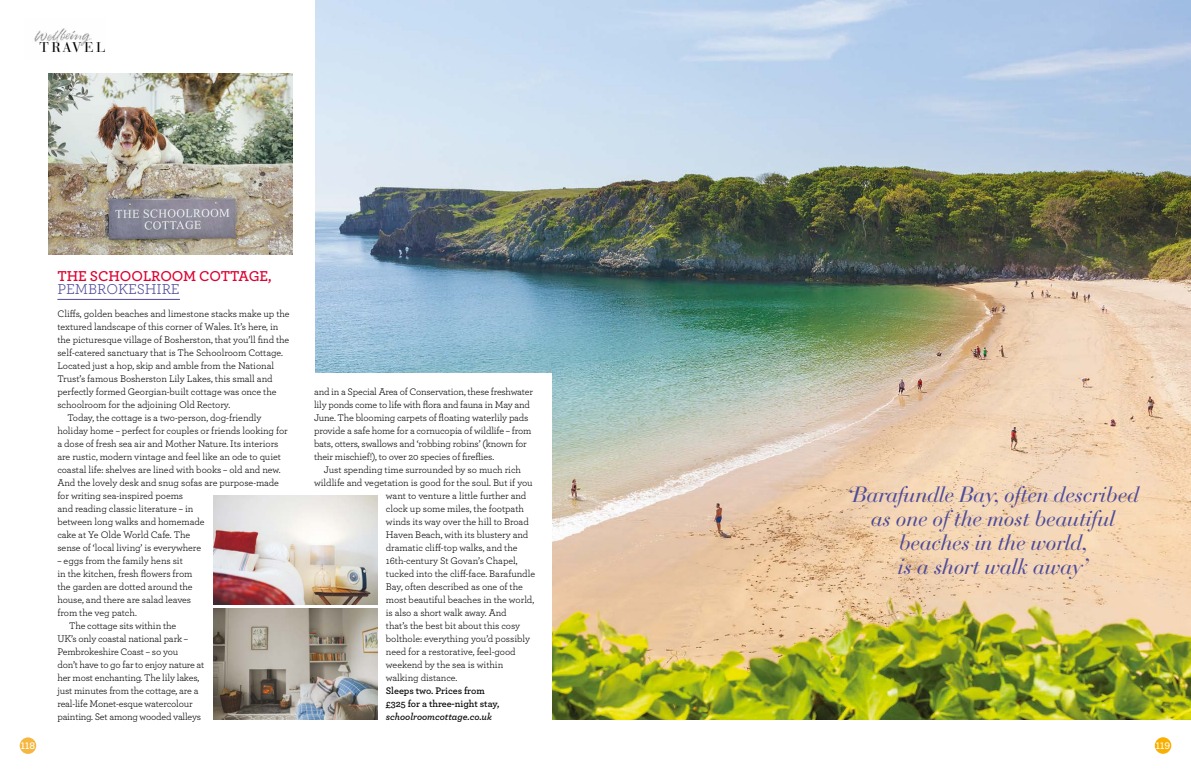
<style>
.page{position:relative;width:1191px;height:774px;background:#fff}
.page>*{position:absolute;margin:0;border:0;box-sizing:border-box;transform-origin:0 0}
.t1{font:italic 21.8px/24px "Bauer Bodoni Std";letter-spacing:-.015em;color:#4e4a9a;text-align:center}
.t2{font:600 15px "Archer";letter-spacing:-.005em;color:#dd0031}
.t3{font:15px "Archer";letter-spacing:-.005em;color:#4e4a9a}
.t4{font:14px "Bauer Bodoni Std";letter-spacing:.165em;color:#000}
.t5{font:10px/13px "Archer";letter-spacing:-.015em;color:#000}
.t6{font:600 10px/13px "Archer";letter-spacing:-.005em;color:#000}
.t7{font:italic 600 10px "Archer";letter-spacing:-.005em;color:#000}
.t8{font:600 10px "Archer";letter-spacing:-.005em;color:#fff}
</style>
<div class="page">
<img style="left:48px;top:74px;width:245px;height:181px">
<img style="left:315px;top:0;width:876px;height:720px">
<div style="left:308px;top:373px;width:243px;height:390px;background:#fff"></div>
<div style="left:1154px;top:737px;width:17px;height:17px;background:#f9b000;border-radius:50%"></div>
<div style="left:20px;top:737px;width:16px;height:17px;background:#f6b740;border-radius:50%"></div>
<img style="left:34px;top:28px;width:58px;height:18px">
<hr style="left:57px;top:299px;width:123px;height:1px;background:#4e4a9a">
<img style="left:213px;top:609px;width:164px;height:110px">
<img style="left:213px;top:495px;width:164px;height:109px">
<h3 class="t4" style="left:40px;top:39px;width:67px">TRAVEL</h3>
<h2 class="t2" style="left:57px;top:264px;width:216px">THE SCHOOLROOM COTTAGE,</h2>
<h2 class="t3" style="left:57px;top:278px;width:124px">PEMBROKESHIRE</h2>
<p class="t5" style="left:57px;top:306px;width:234px">Cliffs, golden beaches and limestone stacks make up the</p>
<p class="t5" style="left:57px;top:319px;width:222px">textured landscape of this corner of Wales. It’s here, in</p>
<p class="t5" style="left:57px;top:332px;width:233px">the picturesque village of Bosherston, that you’ll find the</p>
<p class="t5" style="left:57px;top:345px;width:227px">self-catered sanctuary that is The Schoolroom Cottage.</p>
<p class="t5" style="left:57px;top:358px;width:218px">Located just a hop, skip and amble from the National</p>
<p class="t5" style="left:57px;top:371px;width:217px">Trust’s famous Bosherston Lily Lakes, this small and</p>
<p class="t5" style="left:57px;top:384px;width:220px">perfectly formed Georgian-built cottage was once the</p>
<p class="t5" style="left:57px;top:397px;width:174px">schoolroom for the adjoining Old Rectory.</p>
<p class="t5" style="left:67px;top:410px;width:196px">Today, the cottage is a two-person, dog-friendly</p>
<p class="t5" style="left:57px;top:423px;width:232px">holiday home – perfect for couples or friends looking for</p>
<p class="t5" style="left:57px;top:436px;width:222px">a dose of fresh sea air and Mother Nature. Its interiors</p>
<p class="t5" style="left:57px;top:449px;width:225px">are rustic, modern vintage and feel like an ode to quiet</p>
<p class="t5" style="left:57px;top:462px;width:225px">coastal life: shelves are lined with books – old and new.</p>
<p class="t5" style="left:57px;top:475px;width:223px">And the lovely desk and snug sofas are purpose-made</p>
<p class="t5" style="left:57px;top:488px;width:127px">for writing sea-inspired poems</p>
<p class="t5" style="left:57px;top:501px;width:138px">and reading classic literature – in</p>
<p class="t5" style="left:57px;top:514px;width:149px">between long walks and homemade</p>
<p class="t5" style="left:57px;top:527px;width:134px">cake at Ye Olde World Cafe. The</p>
<p class="t5" style="left:57px;top:540px;width:145px">sense of ‘local living’ is everywhere</p>
<p class="t5" style="left:57px;top:553px;width:127px">– eggs from the family hens sit</p>
<p class="t5" style="left:57px;top:566px;width:137px">in the kitchen, fresh flowers from</p>
<p class="t5" style="left:57px;top:579px;width:137px">the garden are dotted around the</p>
<p class="t5" style="left:57px;top:592px;width:135px">house, and there are salad leaves</p>
<p class="t5" style="left:57px;top:605px;width:81px">from the veg patch.</p>
<p class="t5" style="left:69px;top:618px;width:108px">The cottage sits within the</p>
<p class="t5" style="left:57px;top:631px;width:132px">UK’s only coastal national park –</p>
<p class="t5" style="left:57px;top:644px;width:122px">Pembrokeshire Coast – so you</p>
<p class="t5" style="left:57px;top:657px;width:149px">don’t have to go far to enjoy nature at</p>
<p class="t5" style="left:57px;top:670px;width:143px">her most enchanting. The lily lakes,</p>
<p class="t5" style="left:57px;top:683px;width:143px">just minutes from the cottage, are a</p>
<p class="t5" style="left:57px;top:696px;width:137px">real-life Monet-esque watercolour</p>
<p class="t5" style="left:57px;top:709px;width:145px">painting. Set among wooded valleys</p>
<p class="t5" style="left:314px;top:384px;width:220px">and in a Special Area of Conservation, these freshwater lily ponds come to life with flora and fauna in May and June. The blooming carpets of floating waterlily pads provide a safe home for a cornucopia of wildlife – from bats, otters, swallows and ‘robbing robins’ (known for their mischief!), to over 20 species of fireflies.</p>
<p class="t5" style="left:324px;top:462px;width:199px">Just spending time surrounded by so much rich</p>
<p class="t5" style="left:314px;top:475px;width:220px">wildlife and vegetation is good for the soul. But if you</p>
<p class="t5" style="left:386px;top:488px;width:142px">want to venture a little further and</p>
<p class="t5" style="left:386px;top:501px;width:140px">clock up some miles, the footpath</p>
<p class="t5" style="left:386px;top:514px;width:144px">winds its way over the hill to Broad</p>
<p class="t5" style="left:386px;top:527px;width:144px">Haven Beach, with its blustery and</p>
<p class="t5" style="left:386px;top:540px;width:133px">dramatic cliff-top walks, and the</p>
<p class="t5" style="left:386px;top:553px;width:133px">16th-century St Govan’s Chapel,</p>
<p class="t5" style="left:386px;top:566px;width:151px">tucked into the cliff-face. Barafundle</p>
<p class="t5" style="left:386px;top:579px;width:138px">Bay, often described as one of the</p>
<p class="t5" style="left:386px;top:592px;width:150px">most beautiful beaches in the world,</p>
<p class="t5" style="left:386px;top:605px;width:122px">is also a short walk away. And</p>
<p class="t5" style="left:386px;top:618px;width:136px">that’s the best bit about this cosy</p>
<p class="t5" style="left:386px;top:631px;width:146px">bolthole: everything you’d possibly</p>
<p class="t5" style="left:386px;top:644px;width:131px">need for a restorative, feel-good</p>
<p class="t5" style="left:386px;top:657px;width:119px">weekend by the sea is within</p>
<p class="t5" style="left:386px;top:670px;width:73px">walking distance.</p>
<p class="t6" style="left:386px;top:683px;width:115px">Sleeps two. Prices from £325 for a three-night stay,</p>
<p class="t7" style="left:386px;top:709px;width:108px">schoolroomcottage.co.uk</p>
<h1 class="t1" style="left:846px;top:482px;width:294px">‘Barafundle Bay, often described as one of the most beautiful beaches in the world,<br>is a short walk away’</h1>
<p class="t8" style="left:21px;top:738px;width:16px">118</p>
<p class="t8" style="left:1156px;top:738px;width:16px">119</p>
</div>
